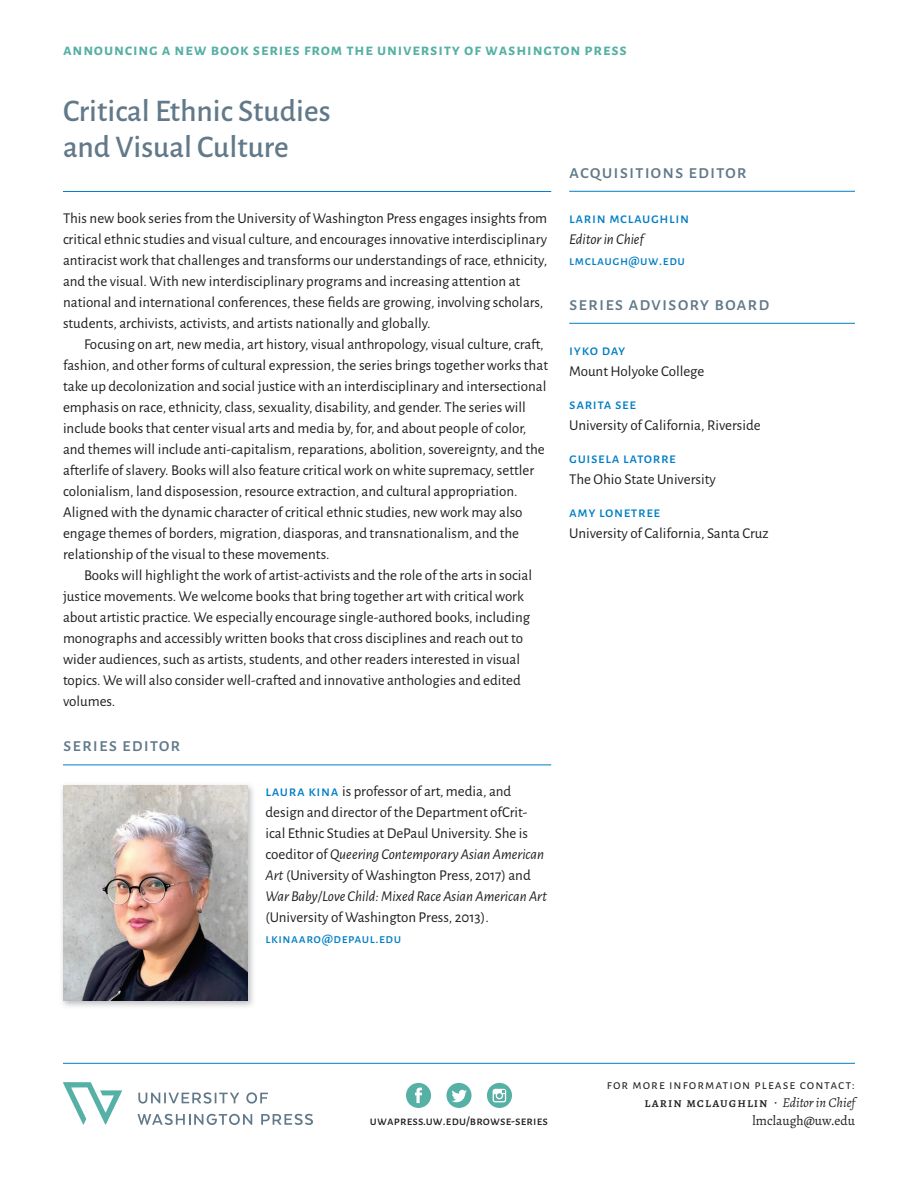
<style>
.page{position:relative;width:918px;height:1188px;background:#fff}
.page>*{position:absolute;margin:0;border:0;box-sizing:border-box;transform-origin:0 0}
.t1{font:500 31.5px/36px "Alegreya Sans";letter-spacing:-.015em;color:#617989}
.t2{font:500 19.5px "Alegreya Sans";letter-spacing:.05em;color:#617989}
.t3{font:700 16.5px "Alegreya Sans";letter-spacing:.05em;color:#55b0a5}
.t4{font:15px/21px "Alegreya Sans";color:#231f20}
.t5{font:500 15px "Alegreya Sans";letter-spacing:.04em;color:#007ec5}
.t6{font:italic 15px "Alegreya Sans";color:#231f20}
.t7{font:13.5px/18px "Alegreya";color:#231f20;text-align:right}
.t8{font:500 13.5px "Alegreya Sans";letter-spacing:.04em;color:#007ec5}
.t9{font:13.5px "Alegreya Sans";letter-spacing:.075em;color:#231f20}
.t10{font:500 12.75px "Alegreya Sans";letter-spacing:.01em;color:#231f20}
.s1{font-weight:500;color:#007ec5}
.s2{font-style:italic}
.s3{font-weight:500}
</style>
<div class="page">
<svg style="left:63px;top:1082px;width:59px;height:43px"></svg>
<svg style="left:138px;top:1092px;width:101px;height:12px"></svg>
<svg style="left:246px;top:1092px;width:22px;height:12px"></svg>
<svg style="left:137px;top:1114px;width:115px;height:11px"></svg>
<svg style="left:261px;top:1114px;width:52px;height:11px"></svg>
<svg style="left:406px;top:1083px;width:25px;height:25px"></svg>
<svg style="left:446px;top:1083px;width:26px;height:25px"></svg>
<svg style="left:487px;top:1083px;width:25px;height:25px"></svg>
<hr style="left:63px;top:1063px;width:792px;height:1px;background:#007ec5">
<hr style="left:63px;top:191px;width:488px;height:1px;background:#007ec5">
<hr style="left:63px;top:765px;width:488px;height:1px;background:#007ec5">
<hr style="left:569px;top:191px;width:286px;height:1px;background:#007ec5">
<hr style="left:569px;top:323px;width:286px;height:1px;background:#007ec5">
<img style="left:62px;top:785px;width:191px;height:222px">
<img style="left:63px;top:786px;width:184px;height:215px">
<p class="t3" style="left:63px;top:37px;width:565px">announcing a new book series from the university of washington press</p>
<h1 class="t1" style="left:63px;top:92px;width:269px">Critical Ethnic Studies and Visual Culture</h1>
<p class="t4" style="left:63px;top:209px;width:486px">This new book series from the University of Washington Press engages insights from critical ethnic studies and visual culture, and encourages innovative interdisciplinary antiracist work that challenges and transforms our understandings of race, ethnicity, and the visual. With new interdisciplinary programs and increasing attention at national and international conferences, these fields are growing, involving scholars, students, archivists, activists, and artists nationally and globally.</p>
<p class="t4" style="left:63px;top:335px;width:487px;text-indent:21px">Focusing on art, new media, art history, visual anthropology, visual culture, craft, fashion, and other forms of cultural expression, the series brings together works that take up decolonization and social justice with an interdisciplinary and intersectional emphasis on race, ethnicity, class, sexuality, disability, and gender. The series will include books that center visual arts and media by, for, and about people of color, and themes will include anti-capitalism, reparations, abolition, sovereignty, and the afterlife of slavery. Books will also feature critical work on white supremacy, settler colonialism, land disposession, resource extraction, and cultural appropriation.<br>Aligned with the dynamic character of critical ethnic studies, new work may also engage themes of borders, migration, diasporas, and transnationalism, and the relationship of the visual to these movements.</p>
<p class="t4" style="left:63px;top:566px;width:471px;text-indent:21px">Books will highlight the work of artist-activists and the role of the arts in social justice movements. We welcome books that bring together art with critical work about artistic practice. We especially encourage single-authored books, including monographs and accessibly written books that cross disciplines and reach out to wider audiences, such as artists, students, and other readers interested in visual topics. We will also consider well-crafted and innovative anthologies and edited volumes.</p>
<h2 class="t2" style="left:63px;top:733px;width:119px">series editor</h2>
<p class="t4" style="left:266px;top:782px;width:283px"><span class="s1">laura kina</span> is professor of art, media, and design and director of the Department ofCrit&shy;ical Ethnic Studies at DePaul University. She is coeditor of <span class="s2">Queering Contemporary Asian American Art</span> (University of Washington Press, 2017) and <span class="s2">War Baby/Love Child: Mixed Race Asian American Art</span></p>
<p class="t4" style="left:266px;top:908px;width:225px">(University of Washington Press, 2013).</p>
<p class="t8" style="left:266px;top:931px;width:137px">lkinaaro@depaul.edu</p>
<h2 class="t2" style="left:569px;top:159px;width:179px">acquisitions editor</h2>
<p class="t5" style="left:569px;top:209px;width:121px">larin mclaughlin</p>
<p class="t6" style="left:569px;top:233px;width:76px">Editor in Chief</p>
<p class="t8" style="left:569px;top:252px;width:117px">lmclaugh@uw.edu</p>
<h2 class="t2" style="left:569px;top:291px;width:202px">series advisory board</h2>
<p class="t5" style="left:569px;top:341px;width:58px">iyko day</p>
<p class="t4" style="left:569px;top:361px;width:137px">Mount Holyoke College</p>
<p class="t5" style="left:569px;top:395px;width:68px">sarita see</p>
<p class="t4" style="left:569px;top:415px;width:193px">University of California, Riverside</p>
<p class="t5" style="left:569px;top:449px;width:108px">guisela latorre</p>
<p class="t4" style="left:569px;top:469px;width:148px">The Ohio State University</p>
<p class="t5" style="left:569px;top:503px;width:93px">amy lonetree</p>
<p class="t4" style="left:569px;top:523px;width:201px">University of California, Santa Cruz</p>
<p class="t10" style="left:370px;top:1113px;width:180px">uwapress.uw.edu/browse-series</p>
<p class="t9" style="left:607px;top:1079px;width:250px">for more information please contact:</p>
<p class="t7" style="left:644px;top:1095px;width:212px"><span class="s3">larin mclaughlin</span> · <span class="s2">Editor in Chief </span>lmclaugh@uw.edu</p>
</div>
